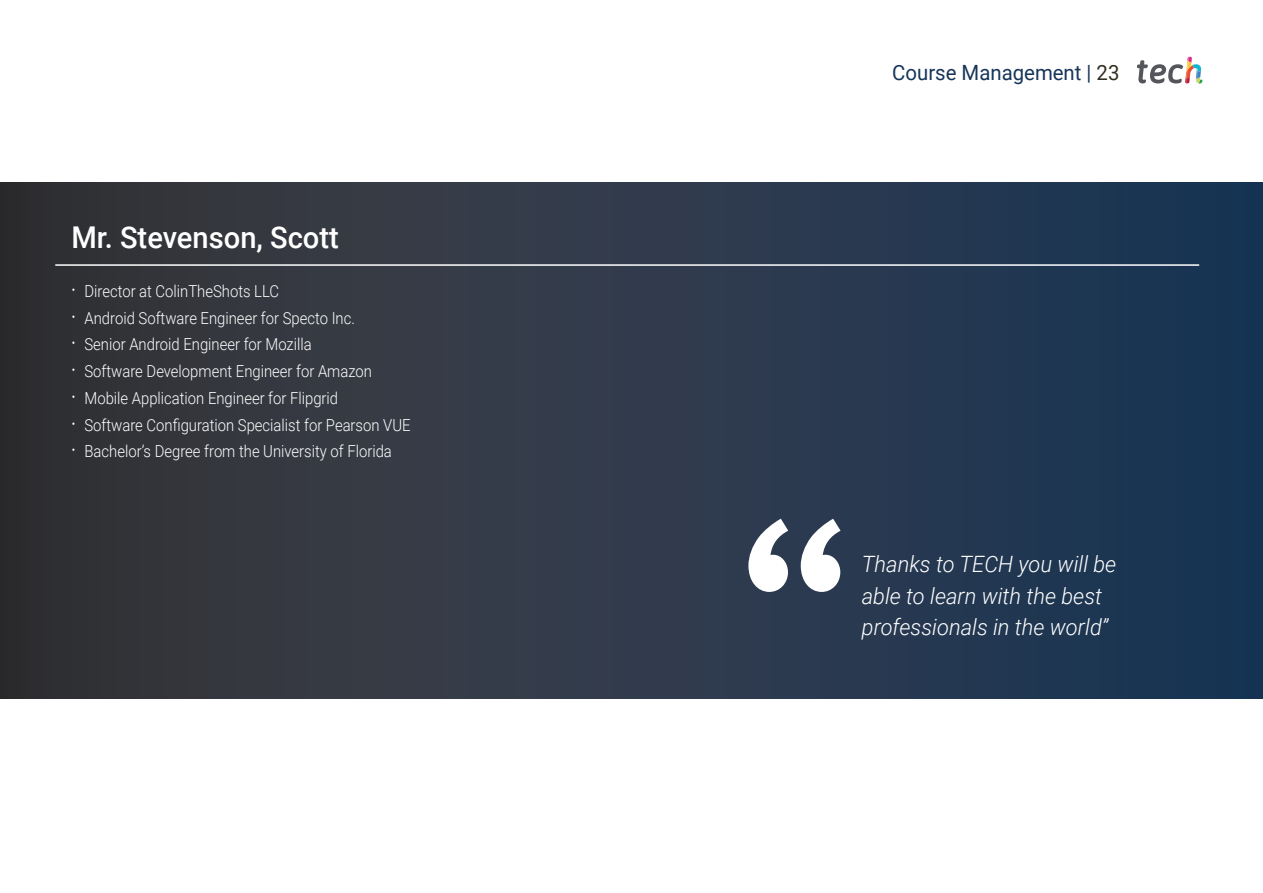
<style>
.page{position:relative;width:1263px;height:893px;background:#fff}
.page>*{position:absolute;margin:0;border:0;box-sizing:border-box;transform-origin:0 0}
.t1{font:500 30px "Roboto";color:#fff}
.t2{font:italic 300 22.5px/31.5px "Roboto";color:#fff}
.t3{font:21px "Roboto";color:#17355b}
.t4{font:300 16.5px "Roboto";color:#fff;scale:.9 1}
.s1{color:#312e20}
</style>
<div class="page">
<div style="left:0;top:182px;width:1263px;height:516px;background:linear-gradient(to right,#3a3638,#1d3959)"></div>
<svg style="left:1137px;top:57px;width:65px;height:27px"></svg>
<svg style="left:748px;top:519px;width:92px;height:73px"></svg>
<hr style="left:55px;top:264px;width:1144px;height:2px;background:#fff">
<h1 class="t1" style="left:71px;top:216px;width:269px">Mr. Stevenson, Scott</h1>
<p class="t4" style="left:72px;top:279px;width:232px"><sup>•</sup> Director at ColinTheShots LLC</p>
<p class="t4" style="left:72px;top:306px;width:316px"><sup>•</sup> Android Software Engineer for Specto Inc.</p>
<p class="t4" style="left:72px;top:333px;width:268px"><sup>•</sup> Senior Android Engineer for Mozilla</p>
<p class="t4" style="left:72px;top:360px;width:335px"><sup>•</sup> Software Development Engineer for Amazon</p>
<p class="t4" style="left:72px;top:386px;width:297px"><sup>•</sup> Mobile Application Engineer for Flipgrid</p>
<p class="t4" style="left:72px;top:413px;width:378px"><sup>•</sup> Software Configuration Specialist for Pearson VUE</p>
<p class="t4" style="left:72px;top:440px;width:357px"><sup>•</sup> Bachelor’s Degree from the University of Florida</p>
<p class="t3" style="left:892px;top:57px;width:229px">Course Management | <span class="s1">23</span></p>
<h2 class="t2" style="left:862px;top:548px;width:256px">Thanks to TECH you will be able to learn with the best professionals in the world”</h2>
</div>
